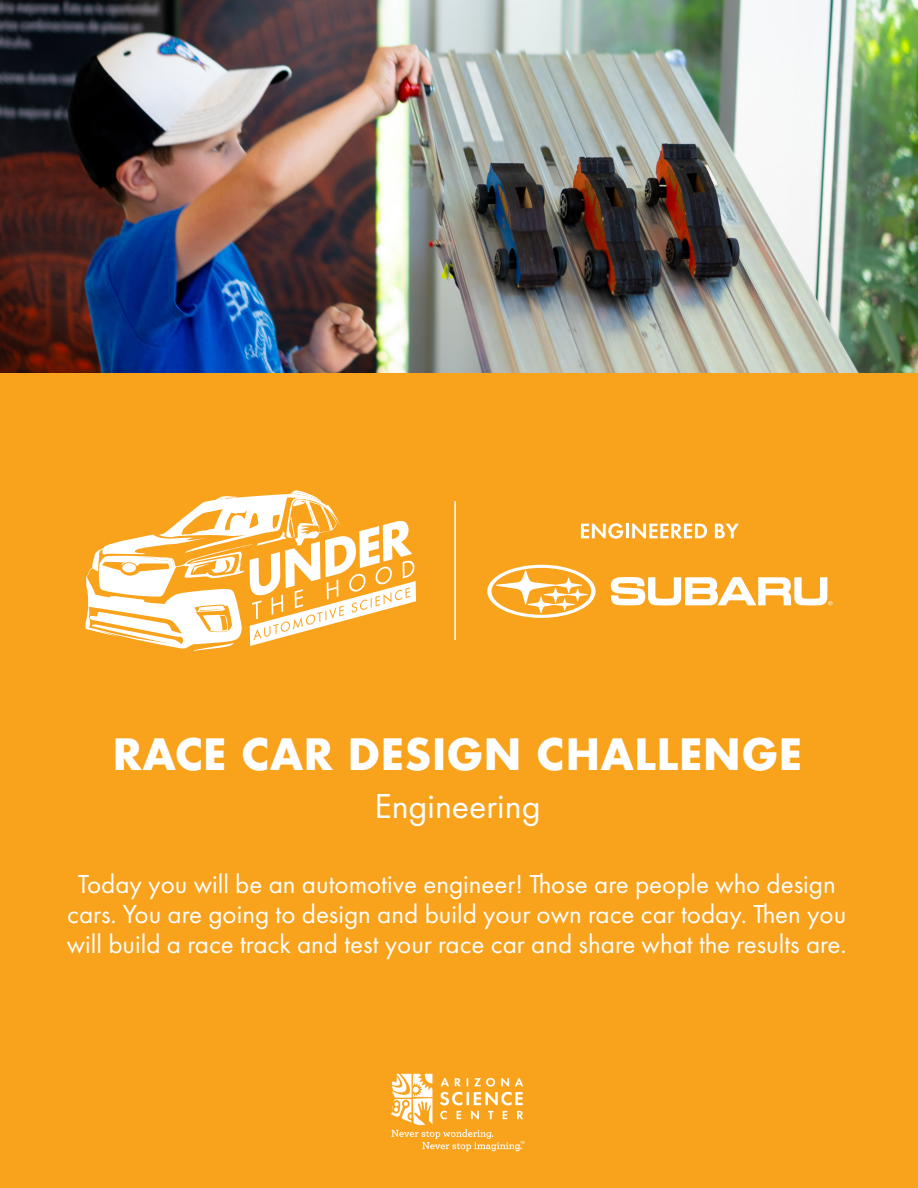
<style>
.page{position:relative;width:918px;height:1188px;background:#fff}
.page>*{position:absolute;margin:0;border:0;box-sizing:border-box;transform-origin:0 0}
.t1{font:700 42px "Futura";color:#fff}
.t2{font:36px "Futura PT";color:#fff}
.t3{font:27px/30px "Futura PT";color:#fff;text-align:center}
</style>
<div class="page">
<img style="left:0;top:0;width:918px;height:374px">
<div style="left:0;top:374px;width:918px;height:814px;background:#f9a21c"></div>
<img style="left:391px;top:1073px;width:134px;height:79px">
<hr style="left:454px;top:501px;width:2px;height:139px;background:#fff">
<svg style="left:86px;top:490px;width:330px;height:161px"></svg>
<svg style="left:581px;top:523px;width:42px;height:16px"></svg>
<hr style="left:626px;top:524px;width:3px;height:14px;background:#fff">
<svg style="left:632px;top:524px;width:75px;height:14px"></svg>
<svg style="left:715px;top:524px;width:24px;height:14px"></svg>
<svg style="left:487px;top:565px;width:109px;height:53px"></svg>
<svg style="left:611px;top:577px;width:221px;height:29px"></svg>
<h1 class="t1" style="left:113px;top:724px;width:691px">RACE CAR DESIGN CHALLENGE</h1>
<h2 class="t2" style="left:374px;top:785px;width:168px">Engineering</h2>
<p class="t3" style="left:67px;top:868px;width:781px">Today you will be an automotive engineer! Those are people who design cars. You are going to design and build your own race car today. Then you will build a race track and test your race car and share what the results are.</p>
</div>
